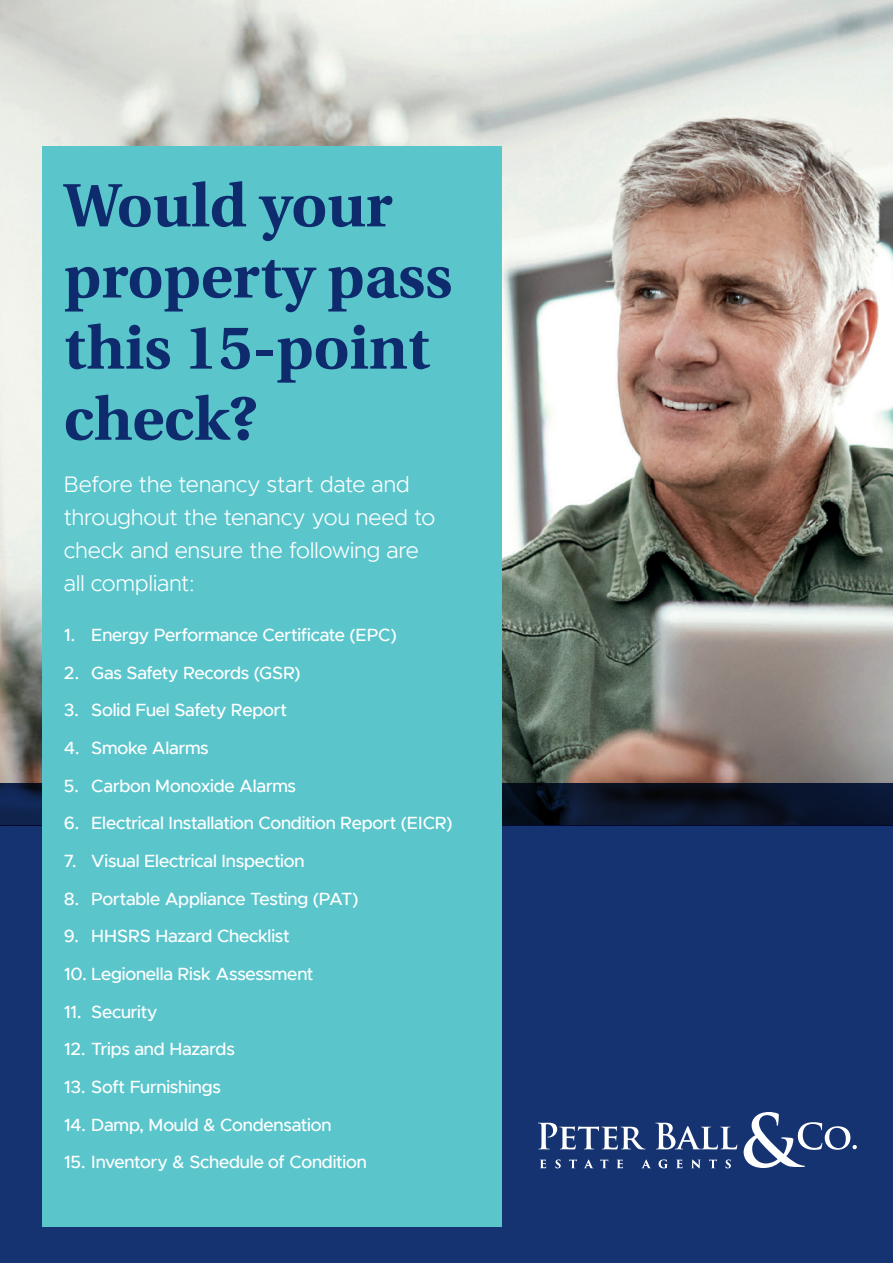
<style>
.page{position:relative;width:893px;height:1263px;background:#fff}
.page>*{position:absolute;margin:0;border:0;box-sizing:border-box;transform-origin:0 0}
.H2_heading{font:700 60.9px/71.1px "Heuristica";color:#0d2b6d}
.Subheader{font:300 22.5px/33px "Metropolis";letter-spacing:.005em;color:#fff}
.t1{font:500 17.7px "Metropolis";letter-spacing:-.01em;color:#fff}
</style>
<div class="page">
<div style="left:0;top:49px;width:893px;height:1214px;background:#153271"></div>
<img style="left:0;top:0;width:893px;height:783px">
<svg style="left:0;top:783px;width:893px;height:42px;background:#0a1429"></svg>
<div style="left:43px;top:147px;width:459px;height:1080px;background:#5ac6cc"></div>
<svg style="left:540px;top:1159px;width:6px;height:9px"></svg>
<svg style="left:555px;top:1159px;width:6px;height:9px"></svg>
<svg style="left:569px;top:1159px;width:8px;height:9px"></svg>
<svg style="left:584px;top:1159px;width:9px;height:9px"></svg>
<svg style="left:600px;top:1159px;width:8px;height:9px"></svg>
<svg style="left:617px;top:1159px;width:6px;height:9px"></svg>
<svg style="left:642px;top:1159px;width:9px;height:9px"></svg>
<svg style="left:658px;top:1159px;width:10px;height:9px"></svg>
<svg style="left:676px;top:1159px;width:7px;height:9px"></svg>
<svg style="left:691px;top:1159px;width:10px;height:9px"></svg>
<svg style="left:709px;top:1159px;width:8px;height:9px"></svg>
<svg style="left:725px;top:1159px;width:6px;height:9px"></svg>
<svg style="left:538px;top:1123px;width:107px;height:26px"></svg>
<svg style="left:655px;top:1123px;width:82px;height:26px"></svg>
<svg style="left:744px;top:1112px;width:113px;height:56px"></svg>
<p class="H2_heading" style="left:64px;top:167px;width:390px">Would your property pass this 15-point check?</p>
<p class="Subheader" style="left:64px;top:467px;width:373px">Before the tenancy start date and throughout the tenancy you need to check and ensure the following are all compliant:</p>
<p class="t1" style="left:64px;top:624px;width:334px">1. Energy Performance Certificate (EPC)</p>
<p class="t1" style="left:64px;top:661px;width:238px">2. Gas Safety Records (GSR)</p>
<p class="t1" style="left:64px;top:699px;width:225px">3. Solid Fuel Safety Report</p>
<p class="t1" style="left:64px;top:737px;width:146px">4. Smoke Alarms</p>
<p class="t1" style="left:64px;top:774px;width:234px">5. Carbon Monoxide Alarms</p>
<p class="t1" style="left:64px;top:812px;width:390px">6. Electrical Installation Condition Report (EICR)</p>
<p class="t1" style="left:64px;top:850px;width:242px">7. Visual Electrical Inspection</p>
<p class="t1" style="left:64px;top:887px;width:296px">8. Portable Appliance Testing (PAT)</p>
<p class="t1" style="left:64px;top:925px;width:227px">9. HHSRS Hazard Checklist</p>
<p class="t1" style="left:64px;top:963px;width:251px">10. Legionella Risk Assessment</p>
<p class="t1" style="left:64px;top:1000px;width:95px">11. Security</p>
<p class="t1" style="left:64px;top:1038px;width:172px">12. Trips and Hazards</p>
<p class="t1" style="left:64px;top:1076px;width:159px">13. Soft Furnishings</p>
<p class="t1" style="left:64px;top:1113px;width:269px">14. Damp, Mould &amp; Condensation</p>
<p class="t1" style="left:64px;top:1151px;width:304px">15. Inventory &amp; Schedule of Condition</p>
</div>
